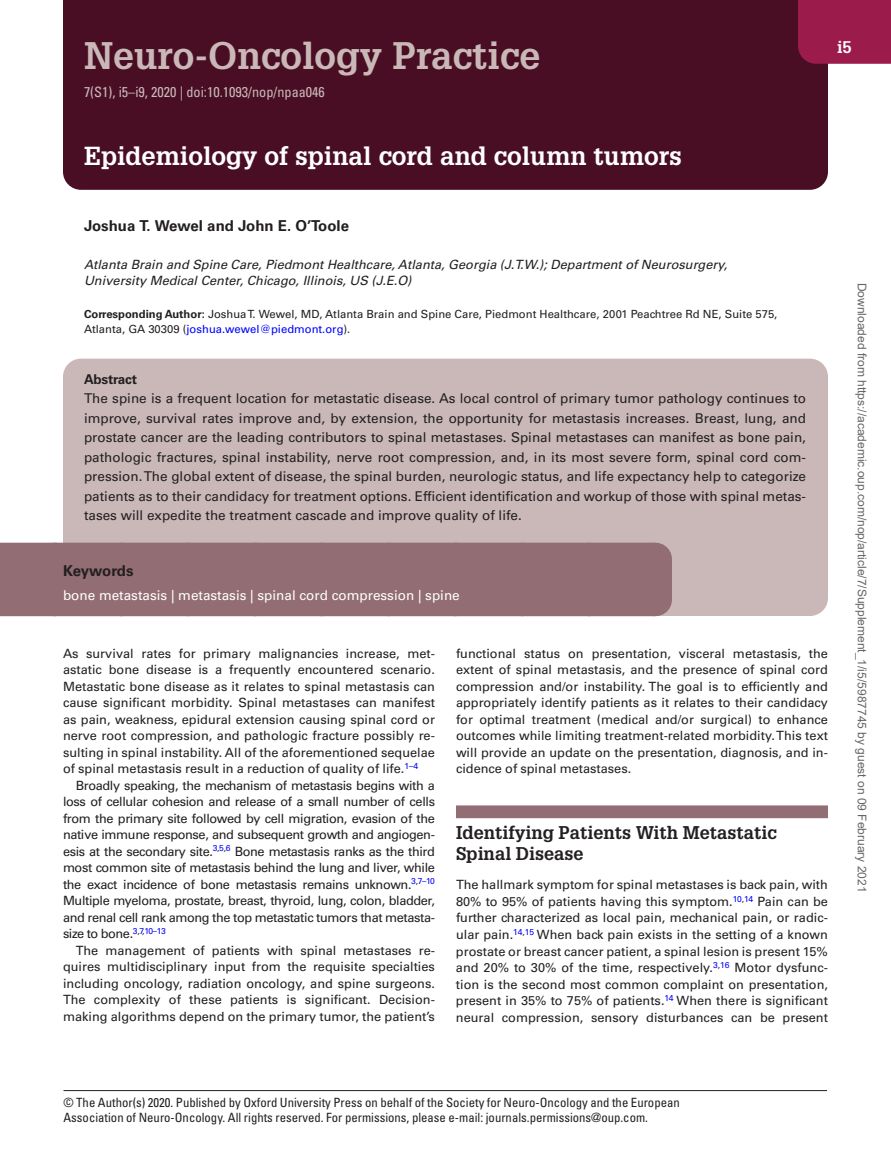
<style>
.page{position:relative;width:891px;height:1175px;background:#fff}
.page>*{position:absolute;margin:0;border:0;box-sizing:border-box;transform-origin:0 0}
.t1{font:700 37.5px "Glypha LT Std";color:#cab8b9}
.t2{font:700 25.5px "Glypha LT Std";color:#fff}
.t3{font:700 18px/21px "Glypha LT Std";color:#231f20}
.t4{font:700 16.5px "Glypha LT Std";color:#fff}
.t5{font:700 15px "Univers LT Std";color:#231f20}
.t6{font:condensed 14.25px "Univers LT Std";color:#cab8b9}
.t7{font:13.5px/19.5px "Univers LT Std";color:#231f20;text-align:justify}
.t8{font:13.5px "Univers LT Std";color:#fff}
.t9{font:700 13.5px "Univers LT Std";letter-spacing:-.015em;color:#231f20}
.t10{font:12.75px/16.5px "Univers LT Std";color:#231f20;text-align:justify}
.t11{font:condensed 12.75px/15px "Univers LT Std";color:#231f20}
.t12{font:italic 12.75px/16.5px "Univers LT Std";color:#231f20}
.t13{font:12px "Arial";color:#666}
.t14{font:11.25px/15px "Univers LT Std";color:#231f20}
.s1{font-weight:700}
.s2{color:#00f}
</style>
<div class="page">
<div style="left:63px;top:0;width:765px;height:166px;background:#490e24"></div>
<div style="left:63px;top:358px;width:765px;height:258px;background:#cab8b9;border-radius:18px"></div>
<hr style="left:64px;top:1090px;width:763px;height:1px;background:#231f20">
<div style="left:0;top:559px;width:671px;height:40px;background:#926d73"></div>
<div style="left:0;top:542px;width:655px;height:33px;background:#926d73"></div>
<svg style="left:55px;top:542px;width:566px;height:1px"></svg>
<hr style="left:655px;top:542px;width:1px;height:33px;background:#926d73">
<div style="left:0;top:576px;width:665px;height:27px;background:#926d73"></div>
<div style="left:0;top:583px;width:655px;height:33px;background:#926d73"></div>
<hr style="left:655px;top:583px;width:1px;height:33px;background:#926d73">
<div style="left:798px;top:0;width:93px;height:64px;background:#9b1c4b"></div>
<div style="left:63px;top:166px;width:765px;height:24px;background:#490e24"></div>
<div style="left:456px;top:805px;width:372px;height:13px;background:#926d73"></div>
<h1 class="t1" style="left:84px;top:32px;width:458px">Neuro-Oncology Practice</h1>
<p class="t6" style="left:84px;top:83px;width:242px">7(S1), i5–i9, 2020 | doi:10.1093/nop/npaa046</p>
<h2 class="t2" style="left:84px;top:140px;width:599px">Epidemiology of spinal cord and column tumors</h2>
<p class="t4" style="left:837px;top:37px;width:16px">i5</p>
<p class="t5" style="left:84px;top:217px;width:267px">Joshua T. Wewel and John E. O’Toole</p>
<p class="t12" style="left:84px;top:256px;width:645px">Atlanta Brain and Spine Care, Piedmont Healthcare, Atlanta, Georgia (J.T.W.); Department of Neurosurgery,<br>University Medical Center, Chicago, Illinois, US (J.E.O)</p>
<p class="t14" style="left:84px;top:306px;width:695px"><span class="s1">Corresponding Author:</span> Joshua T. Wewel, MD, Atlanta Brain and Spine Care, Piedmont Healthcare, 2001 Peachtree Rd NE, Suite 575,<br>Atlanta, GA 30309 (<span class="s2">joshua.wewel@piedmont.org</span>).</p>
<p class="t9" style="left:84px;top:371px;width:55px">Abstract</p>
<p class="t7" style="left:84px;top:388px;width:724px">The spine is a frequent location for metastatic disease. As local control of primary tumor pathology continues to improve, survival rates improve and, by extension, the opportunity for metastasis increases. Breast, lung, and prostate cancer are the leading contributors to spinal metastases. Spinal metastases can manifest as bone pain, pathologic fractures, spinal instability, nerve root compression, and, in its most severe form, spinal cord com&shy;pression. The global extent of disease, the spinal burden, neurologic status, and life expectancy help to categorize patients as to their candidacy for treatment options. Efficient identification and workup of those with spinal metas&shy;tases will expedite the treatment cascade and improve quality of life.</p>
<p class="t5" style="left:63px;top:561px;width:72px">Keywords</p>
<p class="t8" style="left:63px;top:587px;width:398px">bone metastasis | metastasis | spinal cord compression | spine</p>
<p class="t10" style="left:63px;top:645px;width:374px">As survival rates for primary malignancies increase, met&shy;astatic bone disease is a frequently encountered scenario.<br>Metastatic bone disease as it relates to spinal metastasis can cause significant morbidity. Spinal metastases can manifest as pain, weakness, epidural extension causing spinal cord or nerve root compression, and pathologic fracture possibly re&shy;sulting in spinal instability. All of the aforementioned sequelae of spinal metastasis result in a reduction of quality of life.<sup>1–4</sup></p>
<p class="t10" style="left:63px;top:777px;width:374px;text-indent:13px">Broadly speaking, the mechanism of metastasis begins with a loss of cellular cohesion and release of a small number of cells from the primary site followed by cell migration, evasion of the native immune response, and subsequent growth and angiogen&shy;esis at the secondary site.<sup>3</sup><sup>,</sup><sup>5</sup><sup>,</sup><sup>6</sup> Bone metastasis ranks as the third most common site of metastasis behind the lung and liver, while the exact incidence of bone metastasis remains unknown.<sup>3</sup><sup>,</sup><sup>7–10<br></sup>Multiple myeloma, prostate, breast, thyroid, lung, colon, bladder, and renal cell rank among the top metastatic tumors that metasta&shy;size to bone.<sup>3</sup><sup>,</sup><sup>7</sup><sup>,</sup><sup>10–13</sup></p>
<p class="t10" style="left:63px;top:942px;width:374px;text-indent:13px">The management of patients with spinal metastases re&shy;quires multidisciplinary input from the requisite specialties including oncology, radiation oncology, and spine surgeons.<br>The complexity of these patients is significant. Decision&shy;making algorithms depend on the primary tumor, the patient’s</p>
<p class="t10" style="left:456px;top:645px;width:374px">functional status on presentation, visceral metastasis, the extent of spinal metastasis, and the presence of spinal cord compression and/or instability. The goal is to efficiently and appropriately identify patients as it relates to their candidacy for optimal treatment (medical and/or surgical) to enhance outcomes while limiting treatment-related morbidity. This text will provide an update on the presentation, diagnosis, and in&shy;cidence of spinal metastases.</p>
<h3 class="t3" style="left:456px;top:821px;width:322px">Identifying Patients With Metastatic<br>Spinal Disease</h3>
<p class="t10" style="left:456px;top:876px;width:374px">The hallmark symptom for spinal metastases is back pain, with 80% to 95% of patients having this symptom.<sup>10</sup><sup>,</sup><sup>14</sup> Pain can be further characterized as local pain, mechanical pain, or radic&shy;ular pain.<sup>14</sup><sup>,</sup><sup>15</sup> When back pain exists in the setting of a known prostate or breast cancer patient, a spinal lesion is present 15% and 20% to 30% of the time, respectively.<sup>3</sup><sup>,</sup><sup>16</sup> Motor dysfunc&shy;tion is the second most common complaint on presentation, present in 35% to 75% of patients.<sup>14</sup> When there is significant neural compression, sensory disturbances can be present</p>
<p class="t13" style="left:866px;top:283px;width:611px;rotate:90deg">Downloaded from https://academic.oup.com/nop/article/7/Supplement_1/i5/5987745 by guest on 09 February 2021</p>
<p class="t11" style="left:64px;top:1095px;width:618px">© The Author(s) 2020. Published by Oxford University Press on behalf of the Society for Neuro-Oncology and the European<br>Association of Neuro-Oncology. All rights reserved. For permissions, please e-mail: journals.permissions@oup.com.</p>
</div>
